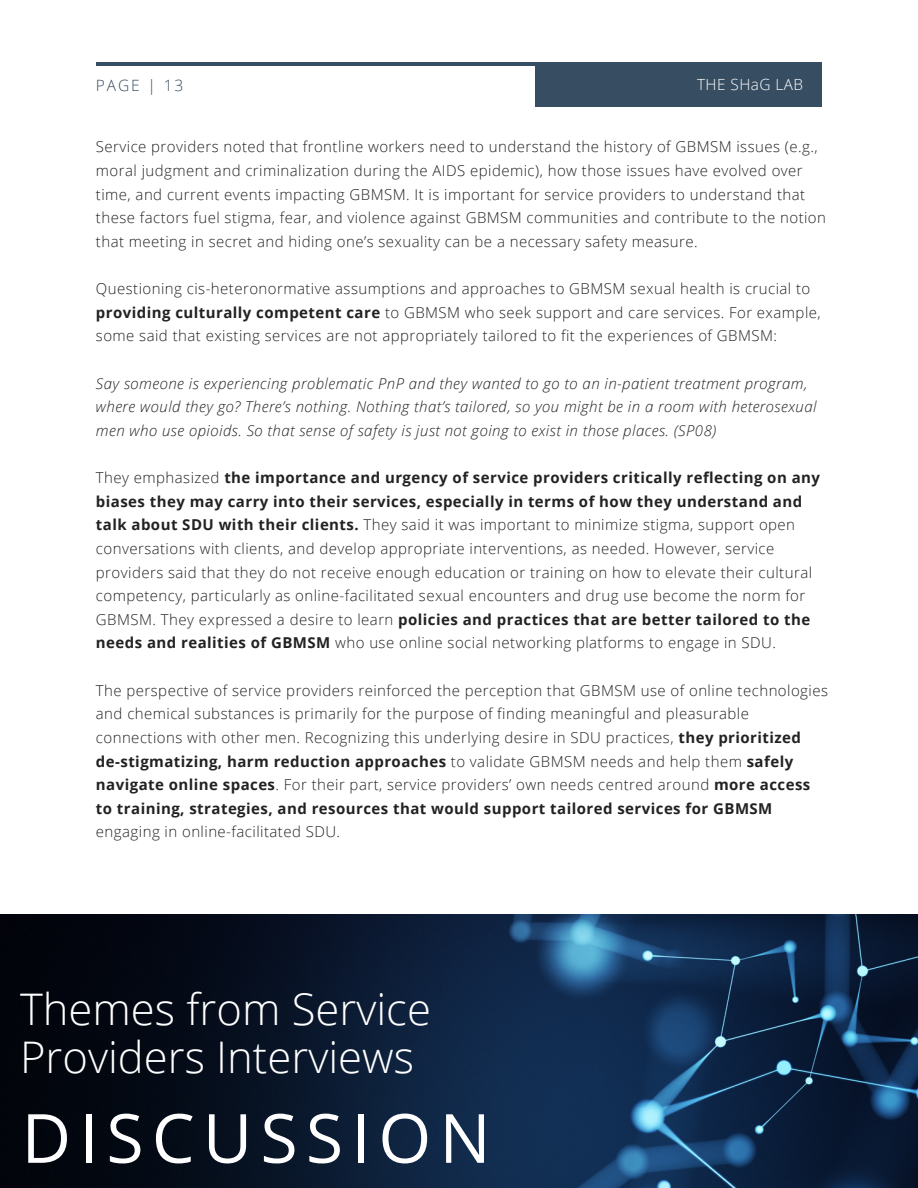
<style>
.page{position:relative;width:918px;height:1188px;background:#fff}
.page>*{position:absolute;margin:0;border:0;box-sizing:border-box;transform-origin:0 0}
.t1{font:67.95px "Open Sans";letter-spacing:.12em;color:#fff}
.t2{font:300 43.65px/48.8px "Open Sans";color:#fff}
.t3{font:300 15.6px "Open Sans";letter-spacing:.12em;color:#364d62}
.t4{font:300 15.3px "Open Sans";letter-spacing:.03em;color:#fefefe}
.t5{font:300 15px/23.7px "Open Sans";letter-spacing:.03em;color:#222}
.t6{font:italic 300 15px/23.7px "Open Sans";letter-spacing:.03em;color:#222}
.s1{font-weight:700}
</style>
<div class="page">
<hr style="left:96px;top:62px;width:726px;height:4px;background:#364d62">
<div style="left:535px;top:62px;width:287px;height:44px;background:#364d62"></div>
<img style="left:0;top:914px;width:918px;height:274px">
<p class="t3" style="left:96px;top:74px;width:89px">PAGE | 13</p>
<p class="t4" style="left:697px;top:73px;width:108px">THE SHaG LAB</p>
<p class="t5" style="left:96px;top:135px;width:732px">Service providers noted that frontline workers need to understand the history of GBMSM issues (e.g., moral judgment and criminalization during the AIDS epidemic), how those issues have evolved over time, and current events impacting GBMSM. It is important for service providers to understand that these factors fuel stigma, fear, and violence against GBMSM communities and contribute to the notion that meeting in secret and hiding one’s sexuality can be a necessary safety measure.</p>
<p class="t5" style="left:96px;top:276px;width:726px">Questioning cis-heteronormative assumptions and approaches to GBMSM sexual health is crucial to <span class="s1">providing culturally competent care</span> to GBMSM who seek support and care services. For example, some said that existing services are not appropriately tailored to fit the experiences of GBMSM:</p>
<p class="t6" style="left:96px;top:371px;width:722px">Say someone is experiencing problematic PnP and they wanted to go to an in-patient treatment program, where would they go? There’s nothing. Nothing that’s tailored, so you might be in a room with heterosexual men who use opioids. So that sense of safety is just not going to exist in those places. (SP08)</p>
<p class="t5" style="left:96px;top:465px;width:726px">They emphasized <span class="s1">the importance and urgency of service providers critically reflecting on any biases they may carry into their services, especially in terms of how they understand and talk about SDU with their clients.</span> They said it was important to minimize stigma, support open conversations with clients, and develop appropriate interventions, as needed. However, service providers said that they do not receive enough education or training on how to elevate their cultural competency, particularly as online-facilitated sexual encounters and drug use become the norm for GBMSM. They expressed a desire to learn <span class="s1">policies and practices that are better tailored to the needs and realities of GBMSM</span> who use online social networking platforms to engage in SDU.</p>
<p class="t5" style="left:96px;top:678px;width:734px">The perspective of service providers reinforced the perception that GBMSM use of online technologies and chemical substances is primarily for the purpose of finding meaningful and pleasurable connections with other men. Recognizing this underlying desire in SDU practices, <span class="s1">they prioritized de-stigmatizing, harm reduction approaches</span> to validate GBMSM needs and help them <span class="s1">safely navigate online spaces</span>. For their part, service providers’ own needs centred around <span class="s1">more access to training, strategies, and resources that would support tailored services for GBMSM</span></p>
<p class="t5" style="left:96px;top:820px;width:246px">engaging in online-facilitated SDU.</p>
<h2 class="t2" style="left:20px;top:983px;width:412px">Themes from Service<br>Providers Interviews</h2>
<h1 class="t1" style="left:22px;top:1090px;width:471px">DISCUSSION</h1>
</div>
